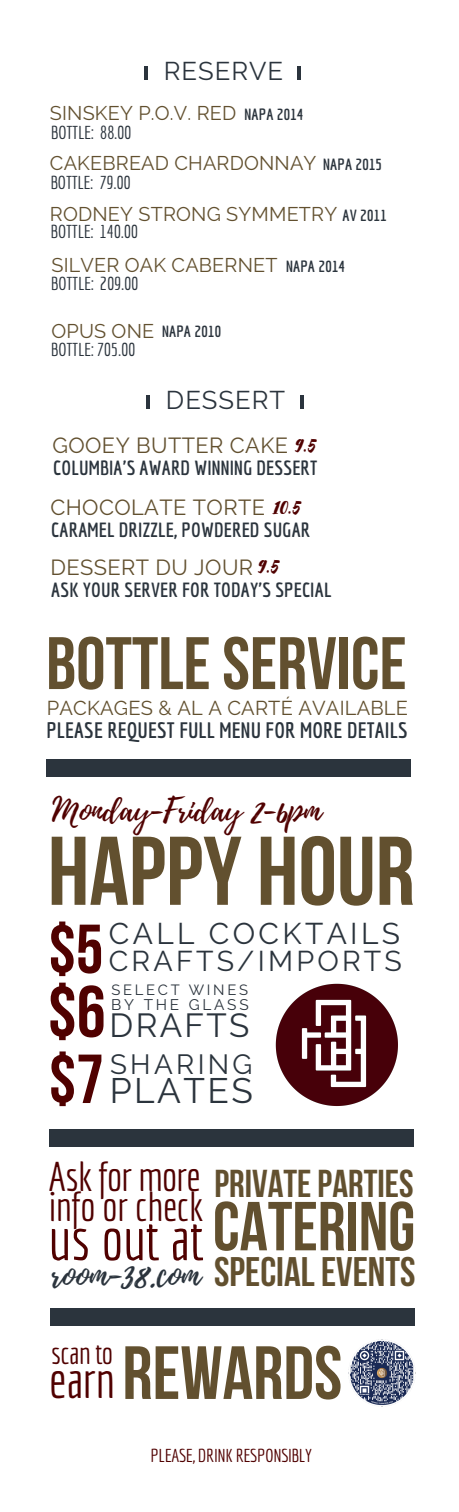
<style>
.page{position:relative;width:459px;height:1512px;background:#fff}
.page>*{position:absolute;margin:0;border:0;box-sizing:border-box;transform-origin:0 0}
.t1{font:700 97.35px "Bebas Neue";color:#62502f}
.t2{font:700 75.15px "Bebas Neue";color:#62502f}
.t3{font:700 74.1px "Bebas Neue";color:#62502f}
.t4{font:700 72.9px "Bebas Neue";color:#500100}
.t5{font:700 69.15px "Bebas Neue";color:#62502f}
.t6{font:700 69.15px "Bebas Neue";color:#500100}
.t7{font:58.2px "Economica";color:#500100}
.t8{font:49.65px "Economica";color:#500100}
.t9{font:700 41.1px "Bebas Neue";color:#62502f}
.t10{font:40.5px "Economica";letter-spacing:-.01em;color:#500100}
.t11{font:700 38.7px "Bebas Neue";color:#62502f}
.t12{font:35.25px "Playlist Script";color:#2b343d}
.t13{font:35.25px "Raleway";letter-spacing:.07em;color:#2b343d}
.t14{font:33.3px "Raleway";letter-spacing:.07em;color:#2b343d}
.t15{font:32.7px "Playlist Script";color:#500100}
.t16{font:30.15px "Economica";letter-spacing:-.02em;color:#500100}
.t17{font:29.85px "Raleway";letter-spacing:.115em;color:#2b343d}
.t18{font:28.5px "Raleway";letter-spacing:.115em;color:#2b343d}
.t19{font:27.75px "Raleway";letter-spacing:.12em;color:#2b343d}
.t20{font:25.65px "Raleway";letter-spacing:.04em;color:#2b343d}
.t21{font:21.75px "Raleway";letter-spacing:.02em;color:#62502f}
.t22{font:700 21.75px "Economica";letter-spacing:.01em;color:#2b343d}
.t23{font:20.1px "Raleway";letter-spacing:.01em;color:#62502f}
.t24{font:700 19.95px "Economica";letter-spacing:.01em;color:#2b343d}
.t25{font:19.8px "Raleway";letter-spacing:.01em;color:#62502f}
.t26{font:18.3px "Economica";letter-spacing:-.02em;color:#2b343d}
.t27{font:18.3px "Economica";letter-spacing:-.02em;color:#500100}
.t28{font:700 15.9px "Economica";letter-spacing:.01em;color:#2b343d}
.t29{font:15.3px "Raleway";letter-spacing:.18em;color:#2b343d}
.t30{font:14.85px "Raleway";letter-spacing:.18em;color:#2b343d}
.s1{font-family:"Selima";font-size:23.7px;color:#500100}
</style>
<div class="page">
<hr style="left:144px;top:66px;width:4px;height:14px;background:#2b343d">
<hr style="left:298px;top:66px;width:3px;height:14px;background:#2b343d">
<img style="left:275px;top:983px;width:123px;height:123px">
<div style="left:47px;top:759px;width:364px;height:17px;background:#2b343d"></div>
<hr style="left:146px;top:395px;width:4px;height:14px;background:#2b343d">
<hr style="left:300px;top:395px;width:3px;height:14px;background:#2b343d">
<div style="left:49px;top:1129px;width:364px;height:17px;background:#2b343d"></div>
<div style="left:50px;top:1309px;width:364px;height:17px;background:#2b343d"></div>
<img style="left:348px;top:1339px;width:68px;height:68px">
<p class="t20" style="left:164px;top:56px;width:121px">RESERVE</p>
<p class="t25" style="left:50px;top:102px;width:188px">SINSKEY P.O.V. RED</p>
<p class="t26" style="left:51px;top:121px;width:82px">BOTTLE: 88.00</p>
<p class="t28" style="left:244px;top:105px;width:60px">NAPA 2014</p>
<p class="t25" style="left:50px;top:151px;width:268px">CAKEBREAD CHARDONNAY</p>
<p class="t26" style="left:50px;top:172px;width:82px">BOTTLE: 79.00</p>
<p class="t28" style="left:323px;top:155px;width:60px">NAPA 2015</p>
<p class="t25" style="left:50px;top:202px;width:289px">RODNEY STRONG SYMMETRY</p>
<p class="t26" style="left:51px;top:221px;width:89px">BOTTLE: 140.00</p>
<p class="t28" style="left:343px;top:206px;width:46px">AV 2011</p>
<p class="t25" style="left:51px;top:254px;width:228px">SILVER OAK CABERNET</p>
<p class="t26" style="left:51px;top:273px;width:89px">BOTTLE: 209.00</p>
<p class="t28" style="left:286px;top:257px;width:60px">NAPA 2014</p>
<p class="t25" style="left:51px;top:320px;width:104px">OPUS ONE</p>
<p class="t26" style="left:51px;top:339px;width:86px">BOTTLE: 705.00</p>
<p class="t28" style="left:162px;top:322px;width:60px">NAPA 2010</p>
<p class="t20" style="left:166px;top:385px;width:121px">DESSERT</p>
<p class="t21" style="left:52px;top:432px;width:266px">GOOEY BUTTER CAKE <span class="s1">9.5</span></p>
<p class="t24" style="left:53px;top:456px;width:266px">COLUMBIA'S AWARD WINNING DESSERT</p>
<p class="t21" style="left:50px;top:494px;width:253px">CHOCOLATE TORTE <span class="s1">10.5</span></p>
<p class="t24" style="left:51px;top:518px;width:261px">CARAMEL DRIZZLE, POWDERED SUGAR</p>
<p class="t21" style="left:50px;top:554px;width:231px">DESSERT DU JOUR <span class="s1">9.5</span></p>
<p class="t24" style="left:51px;top:578px;width:282px">ASK YOUR SERVER FOR TODAY'S SPECIAL</p>
<p class="t3" style="left:46px;top:633px;width:362px">BOTTLESERVICE</p>
<p class="t23" style="left:47px;top:696px;width:363px">PACKAGES &amp; AL A CARTÉ AVAILABLE</p>
<p class="t22" style="left:46px;top:717px;width:363px">PLEASE REQUEST FULL MENU FOR MORE DETAILS</p>
<p class="t15" style="left:52px;top:786px;width:271px">Monday-Friday 2-6pm</p>
<p class="t1" style="left:48px;top:832px;width:369px">HAPPY HOUR</p>
<p class="t6" style="left:49px;top:921px;width:56px">$5</p>
<p class="t17" style="left:109px;top:916px;width:293px">CALL COCKTAILS</p>
<p class="t18" style="left:109px;top:944px;width:295px">CRAFTS/IMPORTS</p>
<p class="t30" style="left:112px;top:981px;width:138px">SELECT WINES</p>
<p class="t14" style="left:110px;top:1006px;width:141px">DRAFTS</p>
<p class="t4" style="left:48px;top:982px;width:59px">$6</p>
<p class="t29" style="left:111px;top:995px;width:139px">BY THE GLASS</p>
<p class="t6" style="left:49px;top:1051px;width:56px">$7</p>
<p class="t19" style="left:110px;top:1048px;width:144px">SHARING</p>
<p class="t13" style="left:110px;top:1070px;width:145px">PLATES</p>
<p class="t10" style="left:49px;top:1153px;width:154px">Ask for more</p>
<p class="t10" style="left:48px;top:1183px;width:157px">info or check</p>
<p class="t7" style="left:49px;top:1205px;width:156px">us out at</p>
<p class="t12" style="left:50px;top:1249px;width:152px">room-38.com</p>
<p class="t11" style="left:214px;top:1168px;width:201px">PRIVATEPARTIES</p>
<p class="t5" style="left:213px;top:1198px;width:204px">CATERING</p>
<p class="t9" style="left:214px;top:1255px;width:203px">SPECIALEVENTS</p>
<p class="t16" style="left:51px;top:1336px;width:63px">scan to</p>
<p class="t8" style="left:49px;top:1351px;width:67px">earn</p>
<p class="t2" style="left:122px;top:1343px;width:221px">REWARDS</p>
<p class="t27" style="left:151px;top:1444px;width:163px">PLEASE, DRINK RESPONSIBLY</p>
</div>
